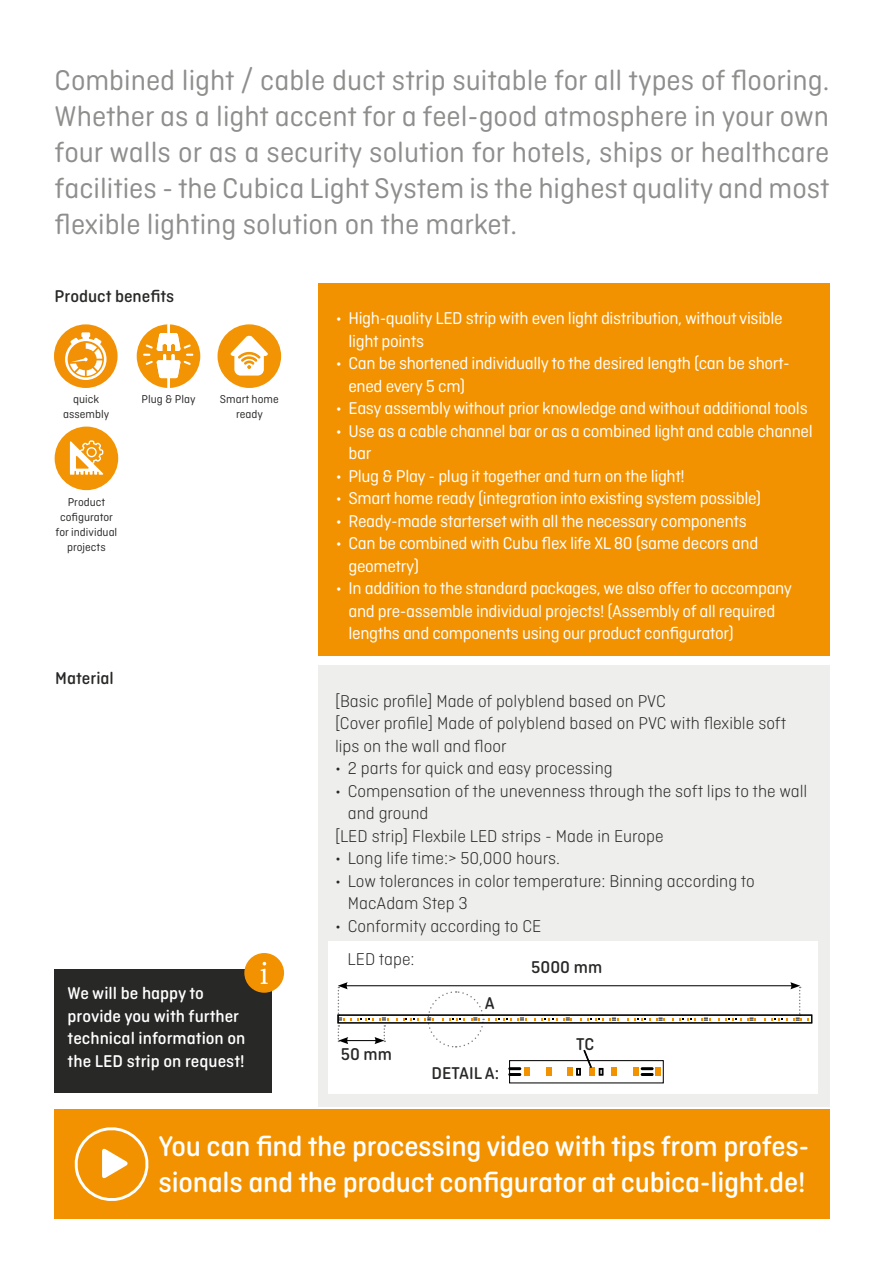
<style>
.page{position:relative;width:893px;height:1263px;background:#fff}
.page>*{position:absolute;margin:0;border:0;box-sizing:border-box;transform-origin:0 0}
.t1{font:30px/36px "Ciutadella Rounded";color:#8e8e8d;text-align:justify}
.t2{font:500 30px/36px "Ciutadella Rounded";letter-spacing:-.01em;color:#fff}
.t3{font:18px/22.5px "Ciutadella Rounded";letter-spacing:-.02em;color:#fff}
.t4{font:300 18px/22.5px "Ciutadella Rounded";color:#282827}
.t5{font:500 18px/22.5px "Ciutadella Rounded";color:#fff}
.t6{font:500 18px "Ciutadella Rounded";color:#282827}
.t7{font:12px/15px "Ciutadella Rounded";color:#282827;text-align:center}
</style>
<div class="page">
<div style="left:318px;top:665px;width:511px;height:441px;background:#eeeeed"></div>
<div style="left:319px;top:284px;width:511px;height:372px;background:#f39200"></div>
<div style="left:54px;top:324px;width:64px;height:64px;background:#f29106;border-radius:50%"></div>
<svg style="left:65px;top:332px;width:42px;height:48px"></svg>
<svg style="left:137px;top:324px;width:63px;height:64px"></svg>
<div style="left:218px;top:324px;width:63px;height:64px;background:#f29404;border-radius:50%"></div>
<svg style="left:230px;top:335px;width:38px;height:41px"></svg>
<div style="left:55px;top:427px;width:63px;height:63px;background:#f29404;border-radius:50%"></div>
<svg style="left:70px;top:440px;width:33px;height:35px"></svg>
<div style="left:329px;top:942px;width:489px;height:152px;background:#fff"></div>
<div style="left:509px;top:1060px;width:155px;height:23px;border:1px solid #000"></div>
<div style="left:524px;top:1067px;width:5px;height:9px;background:#f39200"></div>
<div style="left:546px;top:1067px;width:5px;height:9px;background:#f39200"></div>
<div style="left:567px;top:1067px;width:6px;height:9px;background:#f39200"></div>
<div style="left:589px;top:1067px;width:5px;height:9px;background:#f39200"></div>
<div style="left:611px;top:1067px;width:6px;height:9px;background:#f39200"></div>
<div style="left:633px;top:1067px;width:6px;height:9px;background:#f39200"></div>
<div style="left:655px;top:1067px;width:6px;height:9px;background:#f39200"></div>
<svg style="left:599px;top:1068px;width:4px;height:7px"></svg>
<svg style="left:508px;top:1067px;width:13px;height:9px"></svg>
<svg style="left:641px;top:1067px;width:13px;height:9px"></svg>
<svg style="left:576px;top:1049px;width:16px;height:26px"></svg>
<hr style="left:345px;top:985px;width:448px;height:1px;background:#000">
<div style="left:338px;top:1015px;width:474px;height:8px;border:1px solid #000"></div>
<svg style="left:338px;top:982px;width:50px;height:62px"></svg>
<svg style="left:403px;top:1018px;width:16px;height:2px"></svg>
<svg style="left:425px;top:991px;width:101px;height:57px"></svg>
<svg style="left:534px;top:1017px;width:38px;height:3px"></svg>
<svg style="left:580px;top:1018px;width:39px;height:2px"></svg>
<svg style="left:627px;top:1018px;width:38px;height:2px"></svg>
<svg style="left:672px;top:1018px;width:38px;height:2px"></svg>
<svg style="left:718px;top:1018px;width:38px;height:2px"></svg>
<svg style="left:764px;top:982px;width:44px;height:38px"></svg>
<div style="left:54px;top:1109px;width:775px;height:110px;background:#f39200"></div>
<svg style="left:74px;top:1127px;width:75px;height:74px"></svg>
<div style="left:54px;top:969px;width:217px;height:124px;background:#282827"></div>
<div style="left:244px;top:953px;width:40px;height:40px;background:#f39200;border-radius:50%"></div>
<svg style="left:261px;top:962px;width:7px;height:22px"></svg>
<p class="t1" style="left:55px;top:62px;width:777px">Combined light / cable duct strip suitable for all types of flooring.<br>Whether as a light accent for a feel-good atmosphere in your own four walls or as a security solution for hotels, ships or healthcare facilities - the Cubica Light System is the highest quality and most flexible lighting solution on the market.</p>
<p class="t6" style="left:55px;top:286px;width:121px">Product benefits</p>
<p class="t7" style="left:73px;top:391px;width:27px">quick</p>
<p class="t7" style="left:142px;top:391px;width:55px">Plug &amp; Play</p>
<p class="t7" style="left:63px;top:406px;width:48px">assembly</p>
<p class="t7" style="left:220px;top:392px;width:60px">Smart home ready</p>
<p class="t7" style="left:55px;top:494px;width:63px">Product cofigurator for individual projects</p>
<p class="t6" style="left:55px;top:668px;width:60px">Material</p>
<p class="t5" style="left:68px;top:982px;width:179px">We will be happy to provide you with further technical information on the LED strip on request!</p>
<p class="t3" style="left:348px;top:307px;width:436px;text-indent:-13px">• High-quality LED strip with even light distribution, without visible light points</p>
<p class="t3" style="left:348px;top:352px;width:443px;text-indent:-13px">• Can be shortened individually to the desired length (can be short&shy;ened every 5 cm)</p>
<p class="t3" style="left:336px;top:397px;width:473px">• Easy assembly without prior knowledge and without additional tools</p>
<p class="t3" style="left:348px;top:419px;width:466px;text-indent:-13px">• Use as a cable channel bar or as a combined light and cable channel bar</p>
<p class="t3" style="left:336px;top:464px;width:351px">• Plug &amp; Play - plug it together and turn on the light!</p>
<p class="t3" style="left:336px;top:487px;width:427px">• Smart home ready (integration into existing system possible)</p>
<p class="t3" style="left:336px;top:509px;width:413px">• Ready-made starterset with all the necessary components</p>
<p class="t3" style="left:348px;top:532px;width:411px;text-indent:-13px">• Can be combined with Cubu flex life XL 80 (same decors and geometry)</p>
<p class="t3" style="left:348px;top:577px;width:445px;text-indent:-13px">• In addition to the standard packages, we also offer to accompany and pre-assemble individual projects! (Assembly of all required lengths and components using our product configurator)</p>
<p class="t4" style="left:335px;top:689px;width:453px">[Basic profile] Made of polyblend based on PVC<br>[Cover profile] Made of polyblend based on PVC with flexible soft lips on the wall and floor</p>
<p class="t4" style="left:335px;top:757px;width:279px">• 2 parts for quick and easy processing</p>
<p class="t4" style="left:335px;top:779px;width:474px">• Compensation of the unevenness through the soft lips to the wall</p>
<p class="t4" style="left:348px;top:802px;width:82px">and ground</p>
<p class="t4" style="left:335px;top:824px;width:330px">[LED strip] Flexbile LED strips - Made in Europe</p>
<p class="t4" style="left:335px;top:847px;width:226px">• Long life time:&gt; 50,000 hours.</p>
<p class="t4" style="left:348px;top:869px;width:409px;text-indent:-13px">• Low tolerances in color temperature: Binning according to<br>MacAdam Step 3</p>
<p class="t4" style="left:335px;top:914px;width:208px">• Conformity according to CE</p>
<p class="t4" style="left:348px;top:948px;width:69px">LED tape:</p>
<p class="t6" style="left:341px;top:1044px;width:53px">50 mm</p>
<p class="t6" style="left:485px;top:993px;width:11px">A</p>
<p class="t6" style="left:432px;top:1063px;width:69px">DETAIL A:</p>
<p class="t6" style="left:531px;top:957px;width:72px">5000 mm</p>
<p class="t6" style="left:576px;top:1034px;width:20px">TC</p>
<h1 class="t2" style="left:159px;top:1128px;width:652px">You can find the processing video with tips from profes&shy;sionals and the product configurator at cubica-light.de!</h1>
</div>
